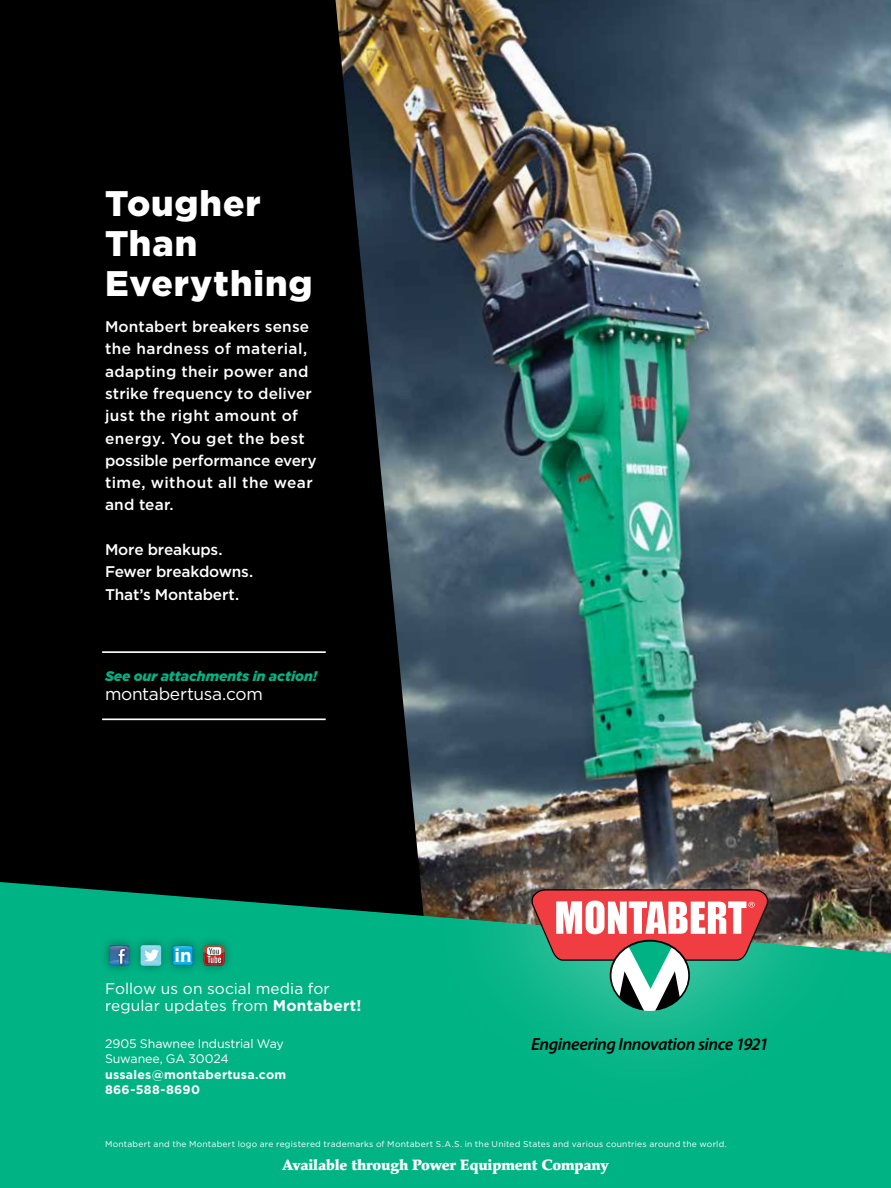
<style>
.page{position:relative;width:891px;height:1188px;background:#fff}
.page>*{position:absolute;margin:0;border:0;box-sizing:border-box;transform-origin:0 0}
.t1{font:900 35.55px/40.2px "Gotham";letter-spacing:.025em;color:#fff}
.t2{font:700 18.6px "Gotham";color:#fff}
.t3{font:italic 600 17.55px "Myriad Pro";letter-spacing:-.025em;color:#000}
.t4{font:17.4px "Gotham";letter-spacing:-.02em;color:#fff}
.t5{font:500 15.45px/22.4px "Gotham";letter-spacing:.01em;color:#fff}
.t6{font:15.45px/17.9px "Gotham";letter-spacing:.005em;color:#fff}
.t7{font:500 15.45px/22.4px "Gotham";letter-spacing:-.01em;color:#fff}
.t8{font:900 15px "Palatino";letter-spacing:-.015em;color:#fff}
.t9{font:italic 900 13.8px "Gotham";color:#00b385}
.t10{font:12.3px/15.6px "Gotham";letter-spacing:-.005em;color:#fff}
.t11{font:700 12.3px/15.6px "Gotham";letter-spacing:.02em;color:#fff}
.t12{font:8.55px "Gotham";letter-spacing:.025em;color:#fff}
.s1{font-weight:700}
</style>
<div class="page">
<img style="left:434px;top:0;width:457px;height:882px">
<svg style="left:0;top:0;width:434px;height:882px;background:#0a0b0b"></svg>
<div style="left:0;top:882px;width:891px;height:306px;background:#00b385"></div>
<div style="left:427px;top:777px;width:446px;height:340px;background:#fff;opacity:.3"></div>
<svg style="left:531px;top:889px;width:237px;height:122px"></svg>
<div style="left:100px;top:936px;width:134px;height:39px;background:#000;opacity:.4"></div>
<img style="left:116px;top:966px;width:12px;height:1px">
<svg style="left:109px;top:945px;width:21px;height:21px"></svg>
<svg style="left:141px;top:945px;width:20px;height:21px"></svg>
<svg style="left:141px;top:946px;width:20px;height:20px"></svg>
<svg style="left:172px;top:945px;width:21px;height:21px"></svg>
<div style="left:173px;top:946px;width:19px;height:19px;background:#00a9dd;border-radius:2px"></div>
<svg style="left:172px;top:960px;width:21px;height:6px"></svg>
<svg style="left:172px;top:946px;width:21px;height:8px"></svg>
<svg style="left:204px;top:945px;width:21px;height:21px"></svg>
<hr style="left:102px;top:651px;width:224px;height:2px;background:#fff">
<hr style="left:102px;top:718px;width:224px;height:2px;background:#fff">
<h1 class="t1" style="left:105px;top:183px;width:209px">Tougher<br>Than<br>Everything</h1>
<p class="t5" style="left:105px;top:315px;width:213px">Montabert breakers sense the hardness of material, adapting their power and strike frequency to deliver just the right amount of energy. You get the best possible performance every time, without all the wear and tear.</p>
<p class="t7" style="left:105px;top:538px;width:150px">More breakups.<br>Fewer breakdowns.<br>That’s Montabert.</p>
<p class="t9" style="left:105px;top:666px;width:214px">See our attachments in action!</p>
<p class="t4" style="left:105px;top:683px;width:159px">montabertusa.com</p>
<p class="t2" style="left:174px;top:945px;width:19px">in</p>
<p class="t6" style="left:105px;top:979px;width:258px">Follow us on social media for regular updates from <span class="s1">Montabert!</span></p>
<p class="t10" style="left:105px;top:1035px;width:180px">2905 Shawnee Industrial Way<br>Suwanee, GA 30024</p>
<p class="t11" style="left:105px;top:1067px;width:183px">ussales@montabertusa.com<br>866-588-8690</p>
<p class="t3" style="left:531px;top:1033px;width:239px">Engineering Innovation since 1921</p>
<p class="t12" style="left:105px;top:1138px;width:623px">Montabert and the Montabert logo are registered trademarks of Montabert S.A.S. in the United States and various countries around the world.</p>
<p class="t8" style="left:282px;top:1156px;width:328px">Available through Power Equipment Company</p>
</div>
